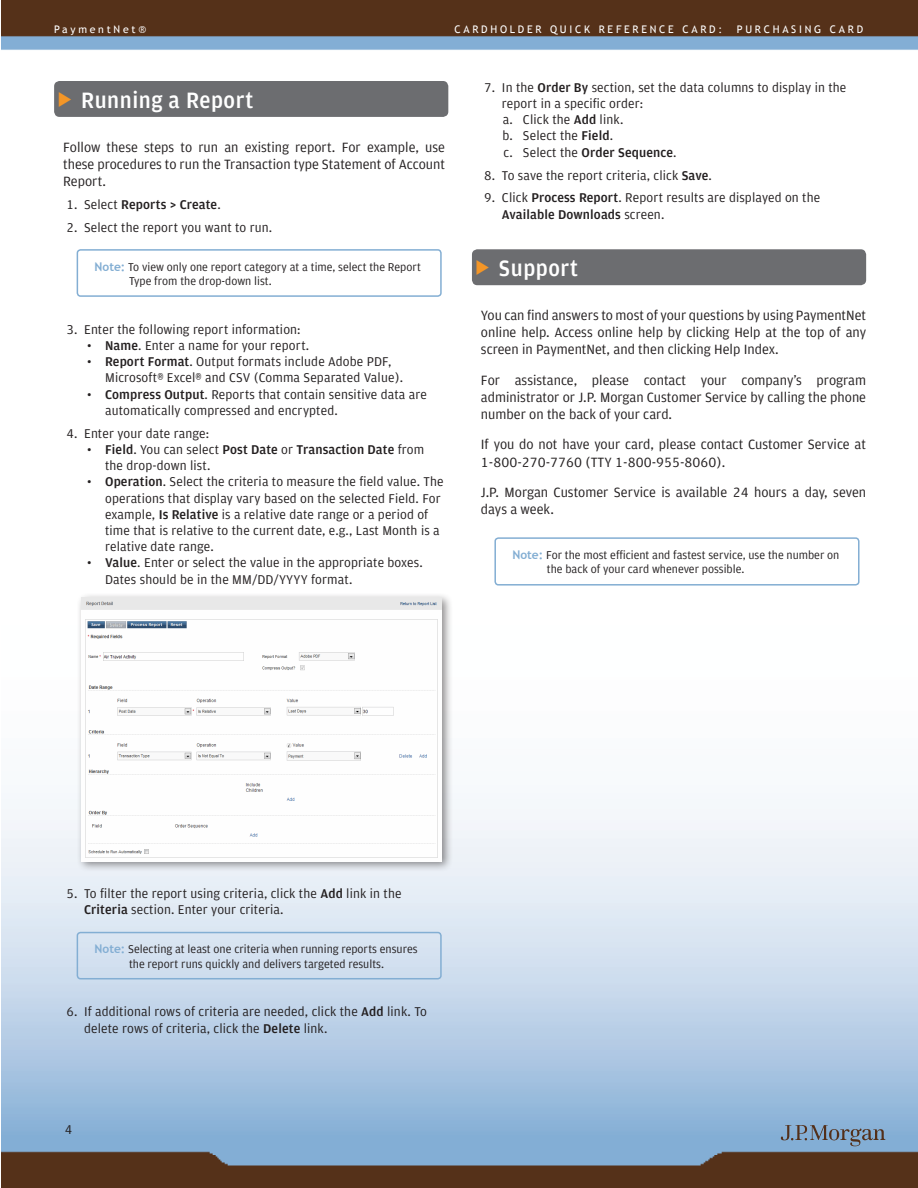
<style>
.page{position:relative;width:918px;height:1188px;background:#fff}
.page>*{position:absolute;margin:0;border:0;box-sizing:border-box;transform-origin:0 0}
.t1{font:700 23.7px "Amplitude TF";letter-spacing:.025em;color:#fff;scale:.95 1}
.Topic_Body_Text{font:14.25px/17.1px "Amplitude TF";color:#231f20;text-align:justify}
.Steps_Bullets__Level{font:13.5px/16.2px "Amplitude TF";letter-spacing:.01em;color:#231f20}
.Numbered_List_Steps{font:13.5px/16.2px "Amplitude TF";letter-spacing:.01em;color:#231f20}
.Steps_b-z__Level_2{font:700 13.5px "Amplitude TF";letter-spacing:.01em;color:#231f20}
.Numbered_List_Step_1{font:700 13.5px "Amplitude TF";letter-spacing:.01em;color:#231f20}
.Steps_a__Level_2{font:13.5px "Amplitude TF";letter-spacing:.01em;color:#231f20}
.Steps_b-z__Level_2-2{font:13.5px "Amplitude TF";letter-spacing:.01em;color:#231f20}
.t2{font:12px/14.4px "Amplitude TF";color:#231f20}
.t3{font:10.5px "Trebuchet MS";letter-spacing:.26em;color:#fff}
.s1{font-weight:400}
.s2{font-family:"Trebuchet MS";font-weight:700;color:#83aed3}
.s3{font-weight:700}
</style>
<div class="page">
<img style="left:1px;top:0;width:917px;height:1188px">
<svg style="left:781px;top:1125px;width:104px;height:21px;background:#7a94ad"></svg>
<div style="left:54px;top:81px;width:394px;height:36px;background:#6c6d70;border-radius:5px"></div>
<div style="left:77px;top:249px;width:365px;height:48px;border:2px solid #83aed3;border-radius:3px"></div>
<div style="left:77px;top:932px;width:365px;height:47px;border:2px solid #83aed3;border-radius:3px"></div>
<div style="left:76px;top:592px;width:377px;height:281px;background:#231f20;opacity:.5"></div>
<img style="left:81px;top:597px;width:361px;height:264px">
<div style="left:472px;top:249px;width:394px;height:36px;background:#6c6d70;border-radius:5px"></div>
<div style="left:494px;top:537px;width:366px;height:49px;border:2px solid #83aed3;border-radius:3px"></div>
<p class="t3" style="left:54px;top:23px;width:93px">PaymentNet®</p>
<p class="t3" style="left:454px;top:23px;width:269px">CARDHOLDER QUICK REFERENCE CARD:</p>
<p class="t3" style="left:737px;top:23px;width:128px">PURCHASING CARD</p>
<p class="t1" style="left:81px;top:87px;width:183px">Running a Report</p>
<p class="Topic_Body_Text" style="left:63px;top:138px;width:383px">Follow these steps to run an existing report. For example, use these procedures to run the Transaction type Statement of Account Report.</p>
<p class="Numbered_List_Step_1" style="left:66px;top:197px;width:156px"><span class="s1">1. Select</span> Reports &gt; Create<span class="s1">.</span></p>
<p class="Numbered_List_Steps" style="left:66px;top:219px;width:208px">2. Select the report you want to run.</p>
<p class="t2" style="left:129px;top:259px;width:294px;text-indent:-34px"><span class="s2">Note:</span> To view only one report category at a time, select the Report<br>Type from the drop-down list.</p>
<p class="Numbered_List_Steps" style="left:66px;top:321px;width:236px">3. Enter the following report information:</p>
<p class="Steps_Bullets__Level" style="left:87px;top:338px;width:224px">• <span class="s3">Name</span>. Enter a name for your report.</p>
<p class="Steps_Bullets__Level" style="left:105px;top:354px;width:299px;text-indent:-18px">• <span class="s3">Report Format</span>. Output formats include Adobe PDF,<br>Microsoft® Excel® and CSV (Comma Separated Value).</p>
<p class="Steps_Bullets__Level" style="left:105px;top:386px;width:323px;text-indent:-18px">• <span class="s3">Compress Output</span>. Reports that contain sensitive data are automatically compressed and encrypted.</p>
<p class="Numbered_List_Steps" style="left:66px;top:425px;width:144px">4. Enter your date range:</p>
<p class="Steps_Bullets__Level" style="left:105px;top:441px;width:321px;text-indent:-18px">• <span class="s3">Field</span>. You can select <span class="s3">Post Date</span> or <span class="s3">Transaction Date</span> from the drop-down list.</p>
<p class="Steps_Bullets__Level" style="left:105px;top:474px;width:340px;text-indent:-18px">• <span class="s3">Operation</span>. Select the criteria to measure the field value. The operations that display vary based on the selected Field. For example, <span class="s3">Is Relative</span> is a relative date range or a period of time that is relative to the current date, e.g., Last Month is a relative date range.</p>
<p class="Steps_Bullets__Level" style="left:105px;top:555px;width:319px;text-indent:-18px">• <span class="s3">Value</span>. Enter or select the value in the appropriate boxes.<br>Dates should be in the MM/DD/YYYY format.</p>
<p class="Numbered_List_Steps" style="left:502px;top:79px;width:346px;text-indent:-18px">7. In the <span class="s3">Order By</span> section, set the data columns to display in the report in a specific order:</p>
<p class="Steps_a__Level_2" style="left:503px;top:112px;width:122px">a. Click the <span class="s3">Add</span> link.</p>
<p class="Steps_b-z__Level_2-2" style="left:503px;top:128px;width:112px">b. Select the <span class="s3">Field</span>.</p>
<p class="Steps_b-z__Level_2" style="left:504px;top:145px;width:174px"><span class="s1">c. Select the</span> Order Sequence<span class="s1">.</span></p>
<p class="Numbered_List_Steps" style="left:484px;top:167px;width:229px">8. To save the report criteria, click <span class="s3">Save</span>.</p>
<p class="Numbered_List_Steps" style="left:502px;top:190px;width:320px;text-indent:-18px">9. Click <span class="s3">Process Report</span>. Report results are displayed on the<br><span class="s3">Available Downloads</span> screen.</p>
<p class="t1" style="left:499px;top:255px;width:85px">Support</p>
<p class="Topic_Body_Text" style="left:481px;top:307px;width:387px">You can find answers to most of your questions by using PaymentNet online help. Access online help by clicking Help at the top of any screen in PaymentNet, and then clicking Help Index.</p>
<p class="Topic_Body_Text" style="left:481px;top:371px;width:387px">For assistance, please contact your company’s program administrator or J.P. Morgan Customer Service by calling the phone number on the back of your card.</p>
<p class="Topic_Body_Text" style="left:481px;top:436px;width:387px">If you do not have your card, please contact Customer Service at<br>1-800-270-7760 (TTY 1-800-955-8060).</p>
<p class="Topic_Body_Text" style="left:481px;top:484px;width:387px">J.P. Morgan Customer Service is available 24 hours a day, seven days a week.</p>
<p class="t2" style="left:547px;top:548px;width:294px;text-indent:-34px"><span class="s2">Note:</span> For the most efficient and fastest service, use the number on the back of your card whenever possible.</p>
<p class="Numbered_List_Steps" style="left:84px;top:886px;width:319px;text-indent:-18px">5. To filter the report using criteria, click the <span class="s3">Add</span> link in the<br><span class="s3">Criteria</span> section. Enter your criteria.</p>
<p class="t2" style="left:95px;top:942px;width:325px;text-align:center"><span class="s2">Note:</span> Selecting at least one criteria when running reports ensures the report runs quickly and delivers targeted results.</p>
<p class="Numbered_List_Steps" style="left:84px;top:1004px;width:344px;text-indent:-18px">6. If additional rows of criteria are needed, click the <span class="s3">Add</span> link. To delete rows of criteria, click the <span class="s3">Delete</span> link.</p>
<p class="Steps_Bullets__Level" style="left:65px;top:1122px;width:9px">4</p>
</div>
